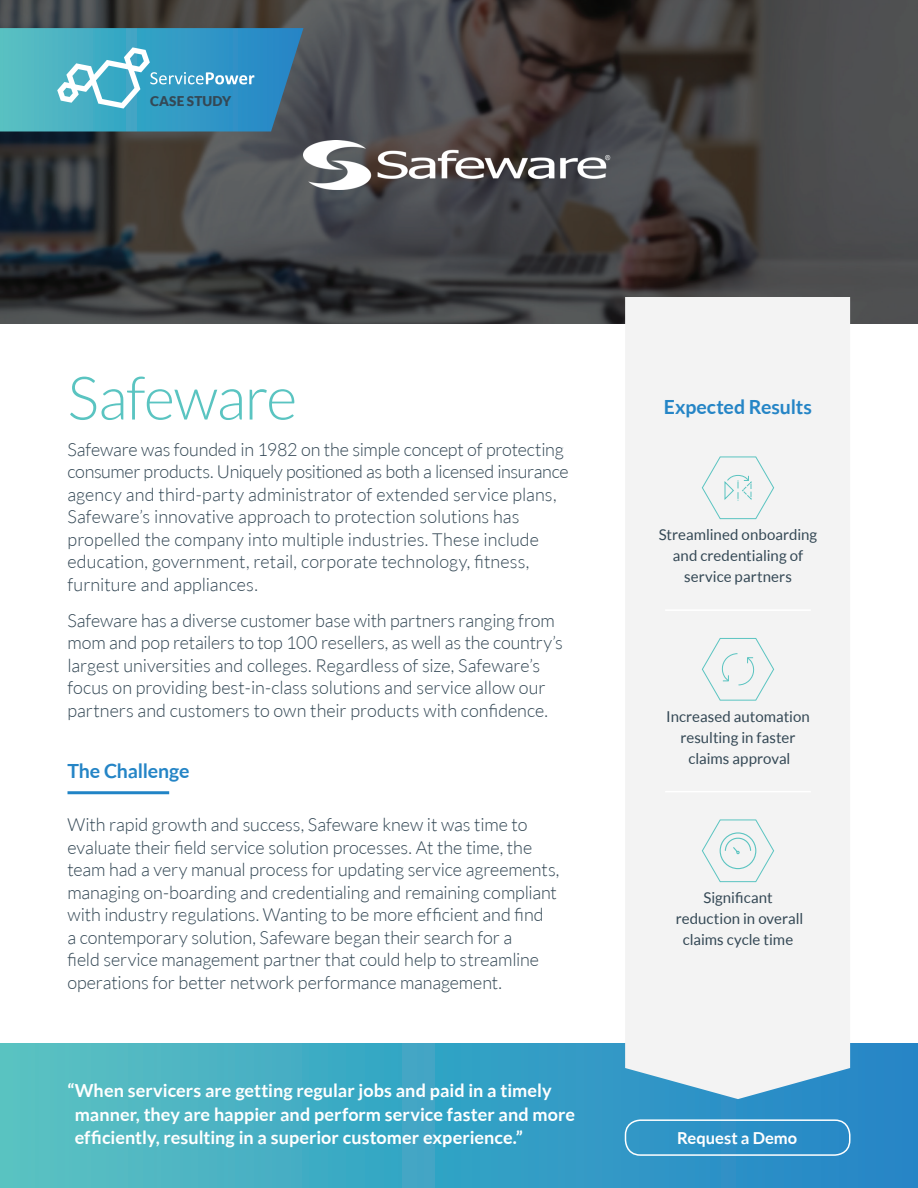
<style>
.page{position:relative;width:918px;height:1188px;background:#fff}
.page>*{position:absolute;margin:0;border:0;box-sizing:border-box;transform-origin:0 0}
.t1{font:300 60px "Lato";letter-spacing:-.02em;color:#5ac4c1}
.t2{font:700 19.5px "Lato";letter-spacing:-.01em;color:#2585c6}
.t3{font:300 18px/22.5px "Lato";letter-spacing:-.005em;color:#344855}
.t4{font:700 18px/23.7px "Lato";letter-spacing:.005em;color:#fff}
.t5{font:700 16.5px "Lato";color:#fff}
.t6{font:15px/21px "Lato";color:#344855;text-align:center}
.t7{font:900 13.5px "Lato";letter-spacing:.01em;color:#344855}
</style>
<div class="page">
<div style="left:0;top:1043px;width:918px;height:145px;background:linear-gradient(to right,#56c2c2,#2184c7)"></div>
<img style="left:0;top:0;width:918px;height:324px">
<svg style="left:0;top:28px;width:303px;height:104px"></svg>
<hr style="left:68px;top:791px;width:101px;height:3px;background:#2084c6">
<div style="left:625px;top:1119px;width:225px;height:37px;border:2px solid #fff;border-radius:15px"></div>
<img style="left:304px;top:140px;width:310px;height:49px">
<div style="left:625px;top:297px;width:225px;height:802px;background:#f3f3f3"></div>
<hr style="left:665px;top:609px;width:146px;height:2px;background:#fff">
<hr style="left:665px;top:791px;width:146px;height:1px;background:#fff">
<svg style="left:701px;top:456px;width:74px;height:63px"></svg>
<svg style="left:701px;top:637px;width:74px;height:64px"></svg>
<svg style="left:701px;top:819px;width:74px;height:63px"></svg>
<p class="t7" style="left:150px;top:93px;width:83px">CASE STUDY</p>
<h1 class="t1" style="left:68px;top:366px;width:231px">Safeware</h1>
<p class="t3" style="left:68px;top:438px;width:503px">Safeware was founded in 1982 on the simple concept of protecting consumer products. Uniquely positioned as both a licensed insurance agency and third-party administrator of extended service plans, Safeware’s innovative approach to protection solutions has propelled the company into multiple industries. These include education, government, retail, corporate technology, fitness, furniture and appliances.</p>
<p class="t3" style="left:68px;top:609px;width:497px">Safeware has a diverse customer base with partners ranging from mom and pop retailers to top 100 resellers, as well as the country’s largest universities and colleges. Regardless of size, Safeware’s focus on providing best-in-class solutions and service allow our partners and customers to own their products with confidence.</p>
<p class="t2" style="left:68px;top:759px;width:123px">The Challenge</p>
<p class="t3" style="left:68px;top:814px;width:493px">With rapid growth and success, Safeware knew it was time to evaluate their field service solution processes. At the time, the team had a very manual process for updating service agreements, managing on-boarding and credentialing and remaining compliant with industry regulations. Wanting to be more efficient and find<br>a contemporary solution, Safeware began their search for a<br>field service management partner that could help to streamline operations for better network performance management.</p>
<p class="t4" style="left:75px;top:1078px;width:502px;text-indent:-7px">“When servicers are getting regular jobs and paid in a timely manner, they are happier and perform service faster and more efficiently, resulting in a superior customer experience.”</p>
<p class="t2" style="left:664px;top:396px;width:150px">Expected Results</p>
<p class="t6" style="left:659px;top:524px;width:160px">Streamlined onboarding and credentialing of service partners</p>
<p class="t6" style="left:666px;top:706px;width:145px">Increased automation resulting in faster claims approval</p>
<p class="t6" style="left:676px;top:887px;width:129px">Significant reduction in overall claims cycle time</p>
<p class="t5" style="left:677px;top:1129px;width:122px">Request a Demo</p>
</div>
